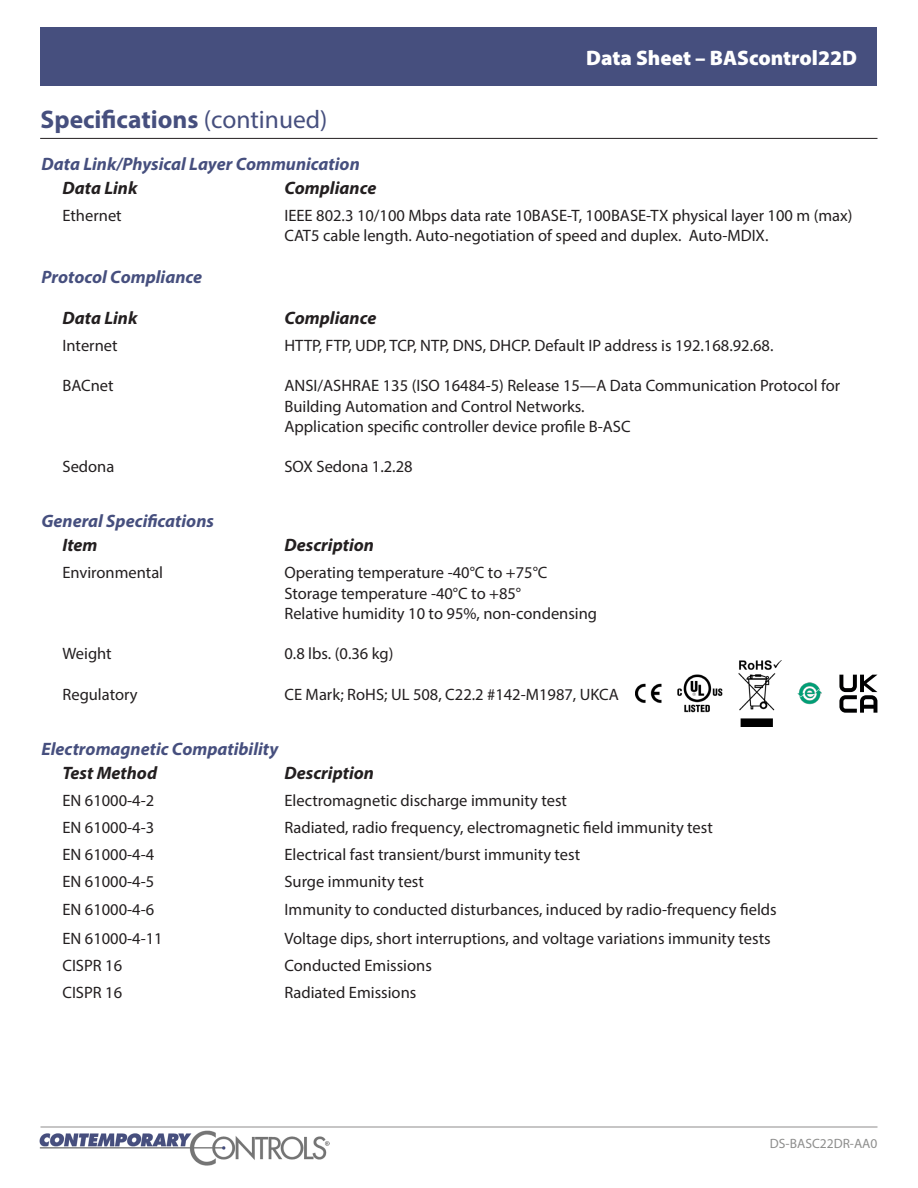
<style>
.page{position:relative;width:918px;height:1188px;background:#fff}
.page>*{position:absolute;margin:0;border:0;box-sizing:border-box;transform-origin:0 0}
.t1{font:700 25.5px "Myriad Pro";color:#464f7e}
.t2{font:900 21px "Myriad Pro";color:#fff}
.t3{font:italic 700 18px "Myriad Pro";color:#464f7e}
.t4{font:italic 700 18px "Myriad Pro";color:#231f20}
.t5{font:16.5px/20.2px "Myriad Pro";color:#231f20}
.t6{font:13.5px "Myriad Pro";color:#8e8e8d}
.s1{font-weight:400}
</style>
<div class="page">
<hr style="left:40px;top:1127px;width:838px;height:1px;background:#8e8d8c">
<div style="left:40px;top:27px;width:838px;height:59px;background:#464f7e"></div>
<img style="left:40px;top:1131px;width:290px;height:35px">
<img style="left:635px;top:660px;width:187px;height:67px">
<svg style="left:839px;top:675px;width:39px;height:38px"></svg>
<hr style="left:40px;top:138px;width:837px;height:1px;background:#231f20">
<p class="t1" style="left:41px;top:102px;width:288px">Specifications <span class="s1">(continued)</span></p>
<p class="t2" style="left:586px;top:44px;width:272px">Data Sheet – BAScontrol22D</p>
<p class="t3" style="left:41px;top:152px;width:320px">Data Link/Physical Layer Communication</p>
<p class="t4" style="left:62px;top:176px;width:77px">Data Link</p>
<p class="t4" style="left:284px;top:176px;width:93px">Compliance</p>
<p class="t5" style="left:62px;top:205px;width:61px">Ethernet</p>
<p class="t5" style="left:284px;top:205px;width:570px">IEEE 802.3 10/100 Mbps data rate 10BASE-T, 100BASE-TX physical layer 100 m (max)<br>CAT5 cable length. Auto-negotiation of speed and duplex. Auto-MDIX.</p>
<p class="t3" style="left:41px;top:265px;width:162px">Protocol Compliance</p>
<p class="t4" style="left:62px;top:306px;width:77px">Data Link</p>
<p class="t4" style="left:284px;top:306px;width:93px">Compliance</p>
<p class="t5" style="left:62px;top:335px;width:57px">Internet</p>
<p class="t5" style="left:284px;top:335px;width:490px">HTTP, FTP, UDP, TCP, NTP, DNS, DHCP. Default IP address is 192.168.92.68.</p>
<p class="t5" style="left:62px;top:375px;width:53px">BACnet</p>
<p class="t5" style="left:284px;top:375px;width:557px">ANSI/ASHRAE 135 (ISO 16484-5) Release 15—A Data Communication Protocol for<br>Building Automation and Control Networks.</p>
<p class="t5" style="left:284px;top:416px;width:348px">Application specific controller device profile B-ASC</p>
<p class="t5" style="left:62px;top:456px;width:53px">Sedona</p>
<p class="t5" style="left:284px;top:456px;width:130px">SOX Sedona 1.2.28</p>
<p class="t3" style="left:41px;top:509px;width:174px">General Specifications</p>
<p class="t4" style="left:62px;top:534px;width:37px">Item</p>
<p class="t4" style="left:284px;top:534px;width:91px">Description</p>
<p class="t5" style="left:62px;top:562px;width:102px">Environmental</p>
<p class="t5" style="left:284px;top:562px;width:314px">Operating temperature -40°C to +75°C<br>Storage temperature -40°C to +85°<br>Relative humidity 10 to 95%, non-condensing</p>
<p class="t5" style="left:62px;top:643px;width:51px">Weight</p>
<p class="t5" style="left:284px;top:643px;width:111px">0.8 lbs. (0.36 kg)</p>
<p class="t5" style="left:62px;top:684px;width:77px">Regulatory</p>
<p class="t5" style="left:284px;top:684px;width:336px">CE Mark; RoHS; UL 508, C22.2 #142-M1987, UKCA</p>
<p class="t3" style="left:41px;top:737px;width:238px">Electromagnetic Compatibility</p>
<p class="t4" style="left:62px;top:761px;width:96px">Test Method</p>
<p class="t4" style="left:284px;top:761px;width:91px">Description</p>
<p class="t5" style="left:62px;top:790px;width:93px">EN 61000-4-2</p>
<p class="t5" style="left:284px;top:790px;width:284px">Electromagnetic discharge immunity test</p>
<p class="t5" style="left:62px;top:817px;width:93px">EN 61000-4-3</p>
<p class="t5" style="left:284px;top:817px;width:430px">Radiated, radio frequency, electromagnetic field immunity test</p>
<p class="t5" style="left:62px;top:844px;width:93px">EN 61000-4-4</p>
<p class="t5" style="left:284px;top:844px;width:297px">Electrical fast transient/burst immunity test</p>
<p class="t5" style="left:62px;top:871px;width:93px">EN 61000-4-5</p>
<p class="t5" style="left:284px;top:871px;width:141px">Surge immunity test</p>
<p class="t5" style="left:62px;top:899px;width:93px">EN 61000-4-6</p>
<p class="t5" style="left:284px;top:899px;width:494px">Immunity to conducted disturbances, induced by radio-frequency fields</p>
<p class="t5" style="left:62px;top:928px;width:102px">EN 61000-4-11</p>
<p class="t5" style="left:284px;top:928px;width:488px">Voltage dips, short interruptions, and voltage variations immunity tests</p>
<p class="t5" style="left:62px;top:955px;width:61px">CISPR 16</p>
<p class="t5" style="left:284px;top:955px;width:149px">Conducted Emissions</p>
<p class="t5" style="left:62px;top:982px;width:61px">CISPR 16</p>
<p class="t5" style="left:284px;top:982px;width:133px">Radiated Emissions</p>
<p class="t6" style="left:770px;top:1135px;width:109px">DS-BASC22DR-AA0</p>
</div>
